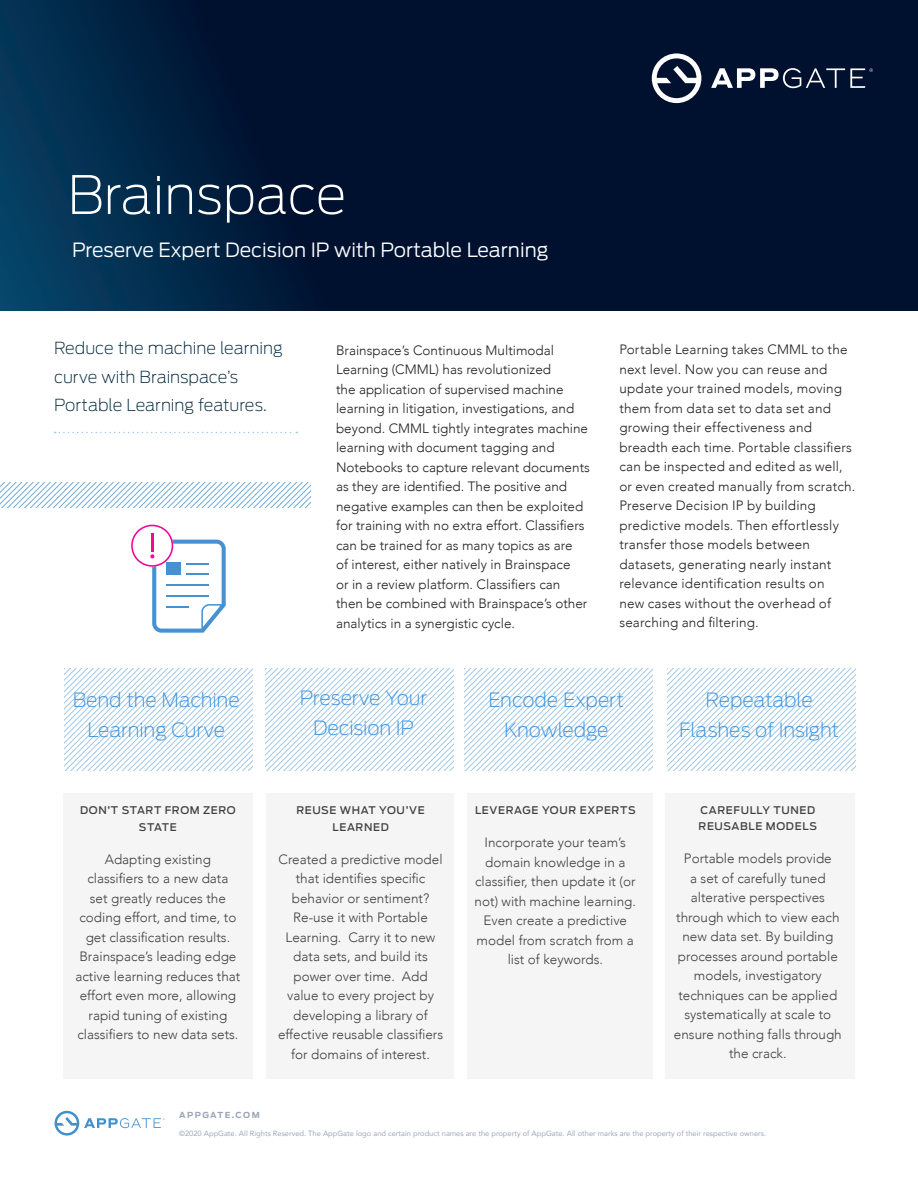
<style>
.page{position:relative;width:918px;height:1188px;background:#fff}
.page>*{position:absolute;margin:0;border:0;box-sizing:border-box;transform-origin:0 0}
.t1{font:200 52.5px "Antenna";color:#fff}
.Sidebar___quote_styl{font:200 19.5px/30px "Antenna";letter-spacing:-.01em;color:#3c93e0;text-align:center}
.t2{font:300 19.5px "Antenna";color:#fff}
.Intro_Copy{font:200 16.5px/28.5px "Antenna";letter-spacing:-.005em;color:#00263b}
.Body_copy{font:300 13.5px/19.5px "Avenir";color:#231f20}
.Subhead_-_level_3{font:300 13.5px/19.5px "Avenir";color:#404040;text-align:center}
.Subhead_-_level_3-2{font:500 10.5px/16.5px "Antenna";letter-spacing:.06em;color:#404040;text-align:center}
.t3{font:700 8.25px "Antenna";letter-spacing:.175em;color:#9ca6b8}
.t4{font:7.5px "Avenir";color:#9ca6b8}
</style>
<div class="page">
<svg style="left:0;top:0;width:918px;height:310px;background:#001737"></svg>
<svg style="left:0;top:483px;width:310px;height:25px"></svg>
<svg style="left:55px;top:432px;width:242px;height:1px"></svg>
<svg style="left:64px;top:669px;width:188px;height:102px"></svg>
<div style="left:63px;top:794px;width:189px;height:285px;background:#f5f5f6"></div>
<svg style="left:266px;top:669px;width:187px;height:102px"></svg>
<div style="left:266px;top:794px;width:187px;height:285px;background:#f5f5f6"></div>
<svg style="left:465px;top:669px;width:187px;height:102px"></svg>
<div style="left:467px;top:794px;width:185px;height:285px;background:#f5f5f6"></div>
<svg style="left:667px;top:669px;width:188px;height:102px"></svg>
<div style="left:666px;top:794px;width:189px;height:285px;background:#f5f5f6"></div>
<svg style="left:652px;top:53px;width:49px;height:50px"></svg>
<svg style="left:711px;top:68px;width:162px;height:20px"></svg>
<svg style="left:131px;top:524px;width:95px;height:109px"></svg>
<hr style="left:151px;top:533px;width:3px;height:18px;background:#f50599">
<svg style="left:55px;top:1111px;width:110px;height:25px"></svg>
<p class="t1" style="left:68px;top:164px;width:280px">Brainspace</p>
<p class="t2" style="left:72px;top:239px;width:478px">Preserve Expert Decision IP with Portable Learning</p>
<p class="Intro_Copy" style="left:54px;top:334px;width:230px">Reduce the machine learning curve with Brainspace’s<br>Portable Learning features.</p>
<p class="Body_copy" style="left:619px;top:340px;width:237px">Portable Learning takes CMML to the next level. Now you can reuse and update your trained models, moving them from data set to data set and growing their effectiveness and breadth each time. Portable classifiers can be inspected and edited as well, or even created manually from scratch.<br>Preserve Decision IP by building predictive models. Then effortlessly transfer those models between datasets, generating nearly instant relevance identification results on<br>new cases without the overhead of searching and filtering.</p>
<p class="Body_copy" style="left:336px;top:340px;width:255px">Brainspace’s Continuous Multimodal Learning (CMML) has revolutionized<br>the application of supervised machine learning in litigation, investigations, and beyond. CMML tightly integrates machine learning with document tagging and Notebooks to capture relevant documents as they are identified. The positive and negative examples can then be exploited for training with no extra effort. Classifiers can be trained for as many topics as are<br>of interest, either natively in Brainspace<br>or in a review platform. Classifiers can then be combined with Brainspace’s other analytics in a synergistic cycle.</p>
<p class="Sidebar___quote_styl" style="left:73px;top:685px;width:169px">Bend the Machine<br>Learning Curve</p>
<p class="Subhead_-_level_3-2" style="left:80px;top:802px;width:157px">DON’T START FROM ZERO<br>STATE</p>
<p class="Subhead_-_level_3" style="left:75px;top:849px;width:167px">Adapting existing classifiers to a new data<br>set greatly reduces the coding effort, and time, to get classification results.<br>Brainspace’s leading edge active learning reduces that effort even more, allowing rapid tuning of existing classifiers to new data sets.</p>
<p class="Sidebar___quote_styl" style="left:300px;top:683px;width:129px">Preserve Your<br>Decision IP</p>
<p class="Subhead_-_level_3-2" style="left:296px;top:802px;width:130px">REUSE WHAT YOU’VE<br>LEARNED</p>
<p class="Subhead_-_level_3" style="left:278px;top:849px;width:167px">Created a predictive model that identifies specific behavior or sentiment?<br>Re-use it with Portable<br>Learning. Carry it to new data sets, and build its power over time. Add value to every project by developing a library of effective reusable classifiers for domains of interest.</p>
<p class="Sidebar___quote_styl" style="left:489px;top:685px;width:137px">Encode Expert<br>Knowledge</p>
<p class="Subhead_-_level_3-2" style="left:475px;top:802px;width:162px">LEVERAGE YOUR EXPERTS</p>
<p class="Subhead_-_level_3" style="left:475px;top:833px;width:163px">Incorporate your team’s domain knowledge in a classifier, then update it (or not) with machine learning.<br>Even create a predictive model from scratch from a list of keywords.</p>
<p class="Sidebar___quote_styl" style="left:679px;top:685px;width:162px">Repeatable<br>Flashes of Insight</p>
<p class="Subhead_-_level_3-2" style="left:699px;top:802px;width:120px;text-align:left">CAREFULLY TUNED<br>REUSABLE MODELS</p>
<p class="Subhead_-_level_3" style="left:674px;top:849px;width:169px">Portable models provide<br>a set of carefully tuned alterative perspectives through which to view each new data set. By building processes around portable models, investigatory techniques can be applied systematically at scale to ensure nothing falls through the crack.</p>
<p class="t3" style="left:179px;top:1111px;width:82px">APPGATE.COM</p>
<p class="t4" style="left:179px;top:1128px;width:589px">©2020 AppGate. All Rights Reserved. The AppGate logo and certain product names are the property of AppGate. All other marks are the property of their respective owners.</p>
</div>
